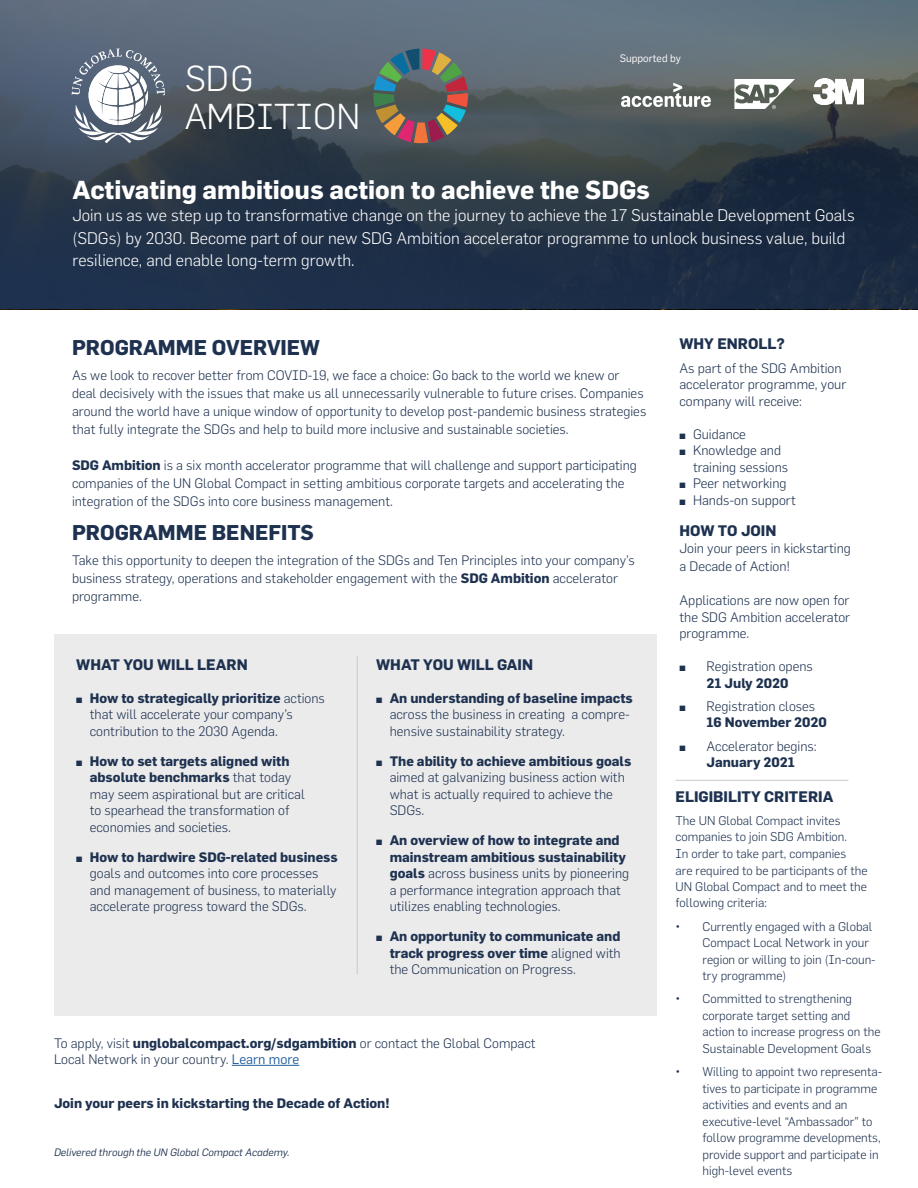
<style>
.page{position:relative;width:918px;height:1188px;background:#fff}
.page>*{position:absolute;margin:0;border:0;box-sizing:border-box;transform-origin:0 0}
.t1{font:300 35.4px/38.1px "Flama";color:#fff}
.t2{font:700 25.5px "Flama";color:#fff}
.t3{font:700 21px "Flama";color:#1e3250}
.t4{font:300 16.5px/22.5px "Flama";color:#fff}
.t5{font:700 15px "Flama";color:#1e3250}
.t6{font:300 13.5px/16.5px "Flama";color:#1e3250}
.t7{font:700 13.5px/16.5px "Flama";color:#1e3250;text-align:justify}
.t8{font:300 12.45px/16.5px "Flama";color:#1e3250}
.t9{font:10.65px "Flama";color:#fff}
.t10{font:italic 10.5px "Flama";color:#1e3250}
.t11{font:300 7.5px "Flama";color:#1e3250}
.s1{font-weight:700}
.s2{font-size:7.5px}
.s3{font-weight:300;font-size:7.5px}
.s4{font-weight:300}
.s5{font-weight:400;color:#215e9e}
.s6{font-weight:400}
</style>
<div class="page">
<svg style="left:0;top:0;width:918px;height:309px;background:#3a4857"></svg>
<div style="left:54px;top:634px;width:603px;height:382px;background:#ebebec"></div>
<hr style="left:232px;top:1065px;width:67px;height:1px;background:#215e9e">
<hr style="left:357px;top:656px;width:1px;height:318px;background:#c7c8ca">
<hr style="left:676px;top:780px;width:172px;height:1px;background:#c7c8ca">
<svg style="left:373px;top:49px;width:95px;height:94px;background:#6e6861"></svg>
<svg style="left:72px;top:49px;width:93px;height:94px"></svg>
<svg style="left:734px;top:79px;width:61px;height:30px"></svg>
<svg style="left:621px;top:83px;width:90px;height:24px"></svg>
<img style="left:814px;top:79px;width:49px;height:26px">
<h1 class="t1" style="left:184px;top:59px;width:177px">SDG<br>AMBITION</h1>
<p class="t9" style="left:620px;top:51px;width:63px">Supported by</p>
<h2 class="t2" style="left:72px;top:171px;width:579px">Activating ambitious action to achieve the SDGs</h2>
<p class="t4" style="left:72px;top:204px;width:784px">Join us as we step up to transformative change on the journey to achieve the 17 Sustainable Development Goals (SDGs) by 2030. Become part of our new SDG Ambition accelerator programme to unlock business value, build resilience, and enable long-term growth.</p>
<h3 class="t3" style="left:72px;top:332px;width:250px">PROGRAMME OVERVIEW</h3>
<p class="t6" style="left:72px;top:366px;width:576px;line-height:18px">As we look to recover better from COVID-19, we face a choice: Go back to the world we knew or deal decisively with the issues that make us all unnecessarily vulnerable to future crises. Companies around the world have a unique window of opportunity to develop post-pandemic business strategies that fully integrate the SDGs and help to build more inclusive and sustainable societies.</p>
<p class="t6" style="left:72px;top:456px;width:566px;line-height:18px"><span class="s1">SDG Ambition</span> is a six month accelerator programme that will challenge and support participating companies of the UN Global Compact in setting ambitious corporate targets and accelerating the integration of the SDGs into core business management.</p>
<h3 class="t3" style="left:72px;top:518px;width:243px">PROGRAMME BENEFITS</h3>
<p class="t6" style="left:72px;top:551px;width:564px;line-height:18px">Take this opportunity to deepen the integration of the SDGs and Ten Principles into your company’s business strategy, operations and stakeholder engagement with the <span class="s1">SDG Ambition</span> accelerator programme.</p>
<p class="t5" style="left:76px;top:654px;width:173px">WHAT YOU WILL LEARN</p>
<p class="t6" style="left:90px;top:690px;width:237px;text-indent:-14px"><span class="s2">π</span> <span class="s1">How to strategically prioritize</span> actions that will accelerate your company’s contribution to the 2030 Agenda.</p>
<p class="t6" style="left:90px;top:753px;width:217px;text-indent:-14px"><span class="s2">π</span> <span class="s1">How to set targets aligned with absolute benchmarks</span> that today may seem aspirational but are critical to spearhead the transformation of economies and societies.</p>
<p class="t6" style="left:90px;top:849px;width:249px;text-indent:-14px"><span class="s2">π</span> <span class="s1">How to hardwire SDG-related business </span>goals and outcomes into core processes and management of business, to materially accelerate progress toward the SDGs.</p>
<p class="t5" style="left:376px;top:654px;width:158px">WHAT YOU WILL GAIN</p>
<p class="t6" style="left:390px;top:690px;width:245px;text-indent:-14px"><span class="s2">π</span> <span class="s1">An understanding of baseline impacts </span>across the business in creating a compre&shy;hensive sustainability strategy.</p>
<p class="t6" style="left:390px;top:753px;width:243px;text-indent:-14px"><span class="s2">π</span> <span class="s1">The ability to achieve ambitious goals </span>aimed at galvanizing business action with what is actually required to achieve the<br>SDGs.</p>
<p class="t6" style="left:390px;top:832px;width:241px;text-indent:-14px"><span class="s2">π</span> <span class="s1">An overview of how to integrate and mainstream ambitious sustainability goals</span> across business units by pioneering a performance integration approach that utilizes enabling technologies.</p>
<p class="t7" style="left:390px;top:927px;width:233px;text-indent:-14px"><span class="s3">π</span> An opportunity to communicate and track progress over time <span class="s4">aligned with the Communication on Progress.</span></p>
<p class="t6" style="left:54px;top:1035px;width:483px">To apply, visit <span class="s1">unglobalcompact.org/sdgambition</span> or contact the Global Compact<br>Local Network in your country. <span class="s5">Learn more</span></p>
<p class="t7" style="left:54px;top:1093px;width:337px">Join your peers in kickstarting the Decade of Action!</p>
<p class="t10" style="left:54px;top:1146px;width:237px">Delivered through the UN Global Compact Academy.</p>
<p class="t5" style="left:680px;top:333px;width:107px">WHY ENROLL?</p>
<p class="t6" style="left:680px;top:359px;width:168px">As part of the SDG Ambition accelerator programme, your company will receive:</p>
<p class="t6" style="left:680px;top:425px;width:68px"><span class="s2">π</span> Guidance</p>
<p class="t6" style="left:680px;top:442px;width:103px"><span class="s2">π</span> Knowledge and</p>
<p class="t6" style="left:693px;top:458px;width:97px">training sessions</p>
<p class="t6" style="left:680px;top:475px;width:109px"><span class="s2">π</span> Peer networking</p>
<p class="t6" style="left:680px;top:491px;width:118px"><span class="s2">π</span> Hands-on support</p>
<p class="t5" style="left:680px;top:520px;width:99px">HOW TO JOIN</p>
<p class="t6" style="left:680px;top:539px;width:173px;line-height:18px">Join your peers in kickstarting a Decade of Action!</p>
<p class="t6" style="left:680px;top:592px;width:172px;text-align:justify">Applications are now open for the SDG Ambition accelerator programme.</p>
<p class="t11" style="left:680px;top:664px;width:8px">π</p>
<p class="t6" style="left:706px;top:658px;width:108px">Registration opens</p>
<p class="t7" style="left:706px;top:674px;width:83px">21 July 2020</p>
<p class="t11" style="left:680px;top:704px;width:8px">π</p>
<p class="t6" style="left:706px;top:698px;width:110px">Registration closes</p>
<p class="t7" style="left:706px;top:713px;width:122px">16 November 2020</p>
<p class="t11" style="left:680px;top:744px;width:8px">π</p>
<p class="t6" style="left:706px;top:737px;width:112px">Accelerator begins:</p>
<p class="t7" style="left:706px;top:753px;width:90px">January 2021</p>
<p class="t5" style="left:676px;top:786px;width:159px">ELIGIBILITY CRITERIA</p>
<p class="t8" style="left:676px;top:812px;width:194px">The UN Global Compact invites companies to join SDG Ambition.<br>In order to take part, companies<br>are required to be participants of the<br>UN Global Compact and to meet the following criteria:</p>
<p class="t8" style="left:703px;top:918px;width:175px;text-indent:-27px"><span class="s6">•</span> Currently engaged with a Global<br>Compact Local Network in your region or willing to join (In-coun&shy;try programme)</p>
<p class="t8" style="left:703px;top:991px;width:180px;text-indent:-27px"><span class="s6">•</span> Committed to strengthening corporate target setting and action to increase progress on the<br>Sustainable Development Goals</p>
<p class="t8" style="left:703px;top:1063px;width:181px;text-indent:-27px"><span class="s6">•</span> Willing to appoint two representa&shy;tives to participate in programme activities and events and an executive-level “Ambassador” to follow programme developments, provide support and participate in high-level events</p>
</div>
